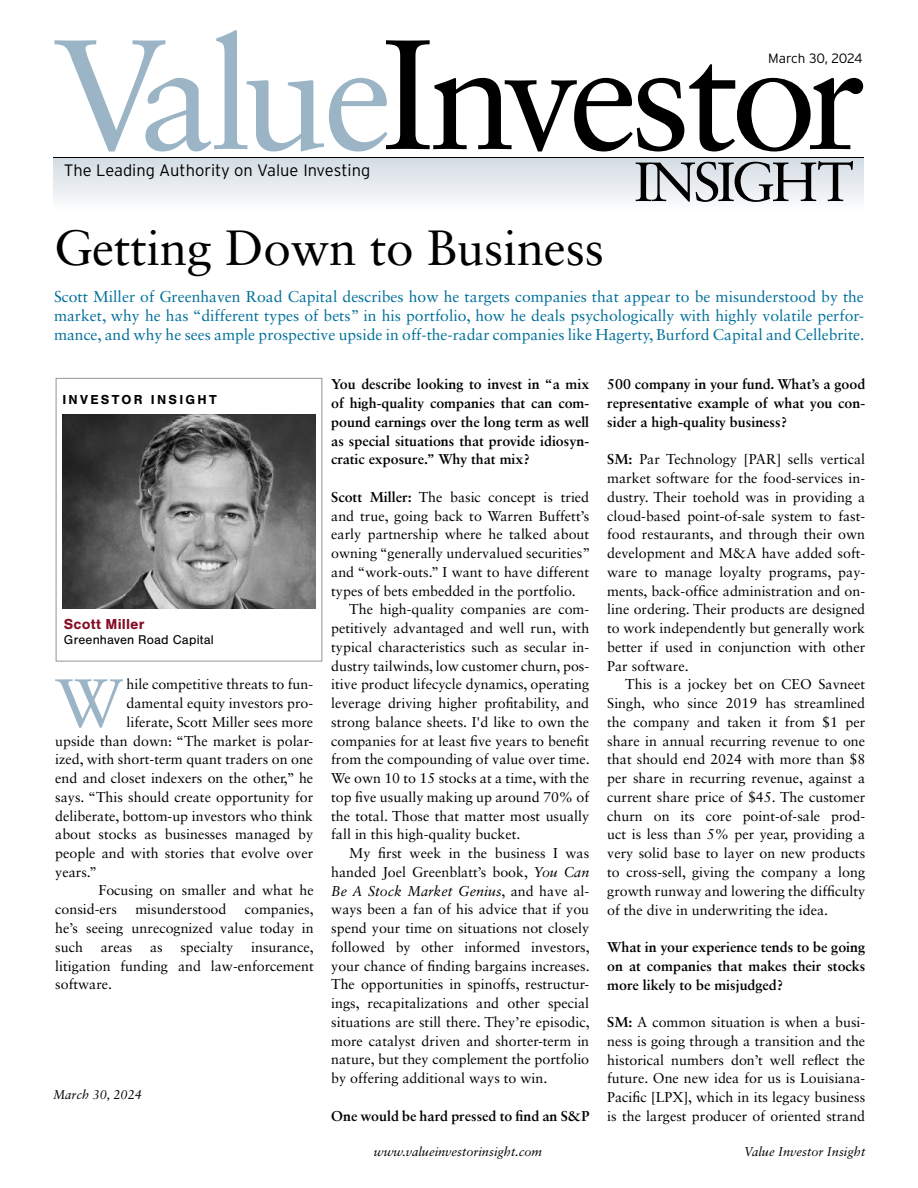
<style>
.page{position:relative;width:918px;height:1188px;background:#fff}
.page>*{position:absolute;margin:0;border:0;box-sizing:border-box;transform-origin:0 0}
.t1{font:156px "Sabon LT Std";letter-spacing:-.06em;color:#000}
.t2{font:67.95px "Sabon LT Std";color:#9bb5c6}
.t3{font:55.2px "Sabon LT Std";letter-spacing:-.05em;color:#000}
.t4{font:49.5px "Sabon LT Std";letter-spacing:-.005em;color:#000}
.t5{font:300 16.5px "Interstate";color:#000}
.t6{font:15.75px/18.8px "Sabon LT Std";color:#007099;text-align:justify}
.t7{font:700 15px "Nimbus San";letter-spacing:.01em;color:#860e25}
.t8{font:14.25px/18.8px "Sabon LT Std";color:#000;text-align:justify}
.t9{font:700 14.25px/18.8px "Sabon LT Std";color:#000;text-align:justify}
.t10{font:700 13.5px "Nimbus San";letter-spacing:.165em;color:#000}
.t11{font:300 13.5px "Interstate";letter-spacing:-.015em;color:#000}
.t12{font:13.2px "Nimbus San";letter-spacing:.015em;color:#000}
.t13{font:italic 12.75px "Sabon LT Std";color:#000}
.s1{color:#9bb5c6}
.s2{font-weight:700}
.s3{font-style:italic}
</style>
<div class="page">
<div style="left:56px;top:378px;width:266px;height:284px;border:1px solid #939598"></div>
<img style="left:62px;top:415px;width:254px;height:194px">
<div style="left:53px;top:158px;width:810px;height:52px;background:linear-gradient(to bottom,#d3dbe3,#fbfbfb)"></div>
<hr style="left:53px;top:158px;width:810px;height:1px;background:#000">
<h1 class="t1" style="left:54px;top:2px;width:815px"><span class="s1">Value</span>Investor</h1>
<h3 class="t3" style="left:634px;top:149px;width:221px">INSIGHT</h3>
<p class="t11" style="left:768px;top:51px;width:96px">March 30, 2024</p>
<p class="t5" style="left:64px;top:161px;width:308px">The Leading Authority on Value Investing</p>
<h3 class="t4" style="left:54px;top:219px;width:551px">Getting Down to Business</h3>
<p class="t6" style="left:54px;top:287px;width:812px">Scott Miller of Greenhaven Road Capital describes how he targets companies that appear to be misunderstood by the market, why he has “different types of bets” in his portfolio, how he deals psychologically with highly volatile perfor&shy;mance, and why he sees ample prospective upside in off-the-radar companies like Hagerty, Burford Capital and Cellebrite.</p>
<p class="t10" style="left:62px;top:392px;width:156px">INVESTOR INSIGHT</p>
<p class="t7" style="left:64px;top:615px;width:82px">Scott Miller</p>
<p class="t12" style="left:64px;top:632px;width:151px">Greenhaven Road Capital</p>
<h2 class="t2" style="left:55px;top:663px;width:69px">W</h2>
<p class="t8" style="left:126px;top:675px;width:188px">hile competitive threats to fun-</p>
<p class="t8" style="left:126px;top:694px;width:188px">damental equity investors pro-</p>
<p class="t8" style="left:126px;top:712px;width:188px">liferate, Scott Miller sees more</p>
<p class="t8" style="left:55px;top:731px;width:259px">upside than down: “The market is polar-</p>
<p class="t8" style="left:55px;top:750px;width:260px">ized, with short-term quant traders on one</p>
<p class="t8" style="left:55px;top:769px;width:259px">end and closet indexers on the other,” he</p>
<p class="t8" style="left:55px;top:787px;width:260px">says. “This should create opportunity for</p>
<p class="t8" style="left:55px;top:806px;width:259px">deliberate, bottom-up investors who think</p>
<p class="t8" style="left:55px;top:825px;width:260px">about stocks as businesses managed by</p>
<p class="t8" style="left:55px;top:844px;width:260px">people and with stories that evolve over</p>
<p class="t8" style="left:55px;top:862px;width:43px">years.”</p>
<p class="t8" style="left:98px;top:880px;width:217px">Focusing on smaller and what he</p>
<p class="t8" style="left:55px;top:900px;width:63px">consid-ers</p>
<p class="t8" style="left:135px;top:900px;width:93px">misunderstood</p>
<p class="t8" style="left:55px;top:900px;width:260px;text-indent:190px">companies, he’s seeing unrecognized value today in such areas as specialty insurance, litigation funding and law-enforcement software.</p>
<p class="t13" style="left:53px;top:1087px;width:90px">March 30, 2024</p>
<p class="t9" style="left:331px;top:375px;width:260px">You describe looking to invest in “a mix of high-quality companies that can com&shy;pound earnings over the long term as well as special situations that provide idiosyn&shy;cratic exposure.” Why that mix?</p>
<p class="t8" style="left:331px;top:487px;width:261px"><span class="s2">Scott Miller:</span> The basic concept is tried and true, going back to Warren Buffett’s early partnership where he talked about owning “generally undervalued securities” and “work-outs.” I want to have different types of bets embedded in the portfolio.</p>
<p class="t8" style="left:331px;top:600px;width:260px;text-indent:18px">The high-quality companies are com&shy;petitively advantaged and well run, with typical characteristics such as secular in&shy;dustry tailwinds, low customer churn, pos&shy;itive product lifecycle dynamics, operating leverage driving higher profitability, and strong balance sheets. I'd like to own the companies for at least five years to benefit from the compounding of value over time.<br>We own 10 to 15 stocks at a time, with the top five usually making up around 70% of the total. Those that matter most usually fall in this high-quality bucket.</p>
<p class="t8" style="left:331px;top:844px;width:260px;text-indent:18px">My first week in the business I was handed Joel Greenblatt’s book, <span class="s3">You Can Be A Stock Market Genius</span>, and have al&shy;ways been a fan of his advice that if you spend your time on situations not closely followed by other informed investors, your chance of finding bargains increases.<br>The opportunities in spinoffs, restructur&shy;ings, recapitalizations and other special situations are still there. They’re episodic, more catalyst driven and shorter-term in nature, but they complement the portfolio by offering additional ways to win.</p>
<p class="t9" style="left:331px;top:1106px;width:260px">One would be hard pressed to find an S&amp;P</p>
<p class="t9" style="left:607px;top:375px;width:260px">500 company in your fund. What’s a good representative example of what you con&shy;sider a high-quality business?</p>
<p class="t8" style="left:607px;top:450px;width:260px"><span class="s2">SM:</span> Par Technology [PAR] sells vertical market software for the food-services in&shy;dustry. Their toehold was in providing a cloud-based point-of-sale system to fast&shy;food restaurants, and through their own development and M&amp;A have added soft&shy;ware to manage loyalty programs, pay&shy;ments, back-office administration and on&shy;line ordering. Their products are designed to work independently but generally work better if used in conjunction with other Par software.</p>
<p class="t8" style="left:607px;top:675px;width:260px;text-indent:18px">This is a jockey bet on CEO Savneet Singh, who since 2019 has streamlined the company and taken it from $1 per share in annual recurring revenue to one that should end 2024 with more than $8 per share in recurring revenue, against a current share price of $45. The customer churn on its core point-of-sale prod&shy;uct is less than 5% per year, providing a very solid base to layer on new products to cross-sell, giving the company a long growth runway and lowering the difficulty of the dive in underwriting the idea.</p>
<p class="t9" style="left:607px;top:938px;width:260px">What in your experience tends to be going on at companies that makes their stocks more likely to be misjudged?</p>
<p class="t8" style="left:607px;top:1013px;width:260px"><span class="s2">SM:</span> A common situation is when a busi&shy;ness is going through a transition and the historical numbers don’t well reflect the future. One new idea for us is Louisiana-Pacific [LPX], which in its legacy business is the largest producer of oriented strand</p>
<p class="t13" style="left:374px;top:1144px;width:170px">www.valueinvestorinsight.com</p>
<p class="t13" style="left:744px;top:1144px;width:123px">Value Investor Insight</p>
</div>
